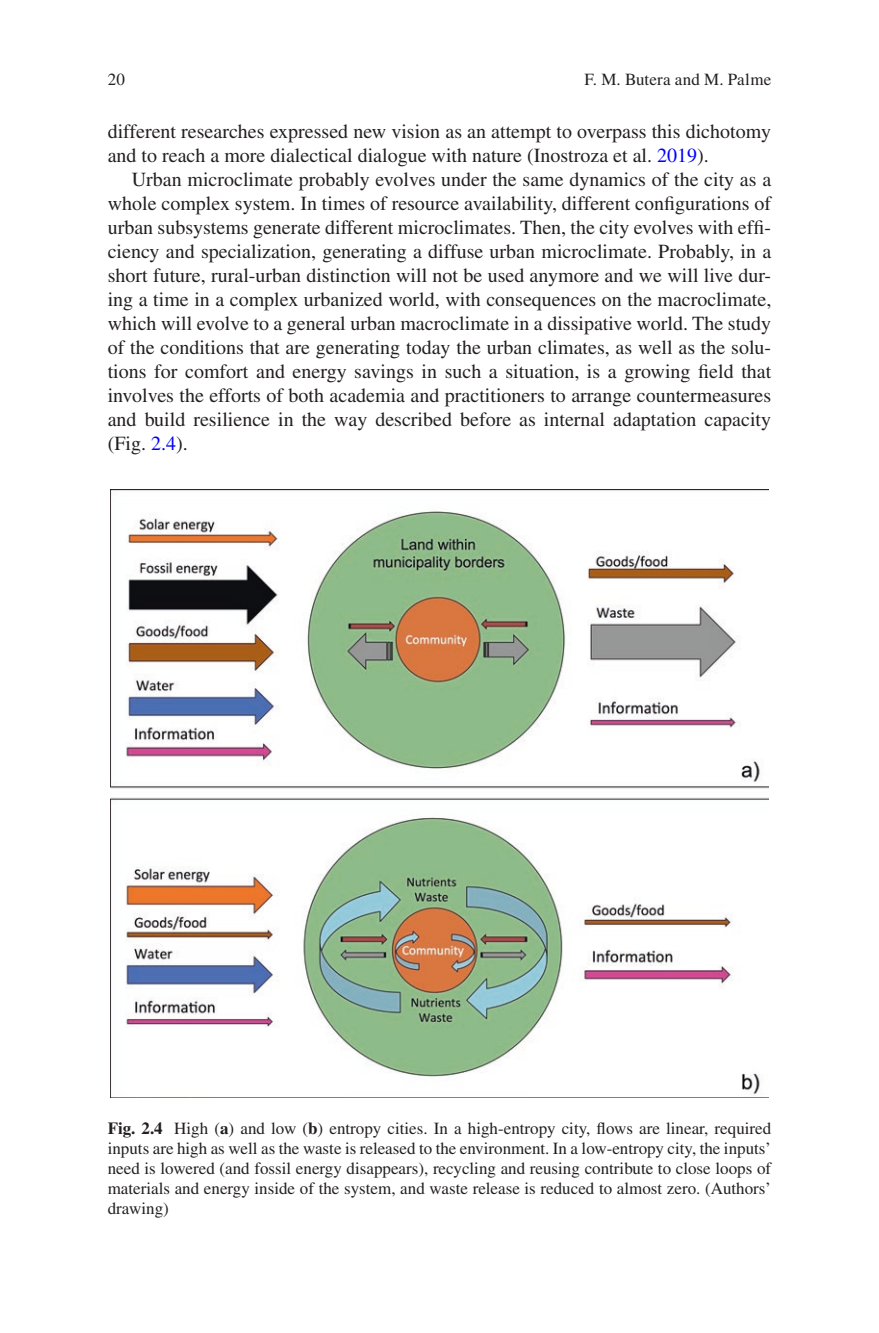
<style>
.page{position:relative;width:879px;height:1333px;background:#fff}
.page>*{position:absolute;margin:0;border:0;box-sizing:border-box;transform-origin:0 0}
.t1{font:20px/24px "Times LT Std";color:#231f20}
.t2{font:17px/20px "Times LT Std";color:#231f20;text-align:justify}
.t3{font:17px "Times LT Std Roman 2";letter-spacing:.005em;color:#231f20}
.s1{color:#0000fa}
.s2{font-weight:700}
</style>
<div class="page">
<img style="left:111px;top:490px;width:657px;height:605px">
<p class="t3" style="left:584px;top:70px;width:188px">F. M. Butera and M. Palme</p>
<p class="t2" style="left:108px;top:69px;width:19px">20</p>
<p class="t1" style="left:108px;top:119px;width:665px">different researches expressed new vision as an attempt to overpass this dichotomy and to reach a more dialectical dialogue with nature (Inostroza et al. <span class="s1">2019</span>).</p>
<p class="t1" style="left:108px;top:167px;width:665px;text-align:justify;text-indent:24px">Urban microclimate probably evolves under the same dynamics of the city as a whole complex system. In times of resource availability, different configurations of urban subsystems generate different microclimates. Then, the city evolves with effi&shy;ciency and specialization, generating a diffuse urban microclimate. Probably, in a short future, rural-urban distinction will not be used anymore and we will live dur&shy;ing a time in a complex urbanized world, with consequences on the macroclimate, which will evolve to a general urban macroclimate in a dissipative world. The study of the conditions that are generating today the urban climates, as well as the solu&shy;tions for comfort and energy savings in such a situation, is a growing field that involves the efforts of both academia and practitioners to arrange countermeasures and build resilience in the way described before as internal adaptation capacity (Fig. <span class="s1">2.4</span>).</p>
<p class="t2" style="left:108px;top:1117px;width:665px"><span class="s2">Fig. 2.4</span> High (<span class="s2">a</span>) and low (<span class="s2">b</span>) entropy cities. In a high-entropy city, flows are linear, required inputs are high as well as the waste is released to the environment. In a low-entropy city, the inputs’ need is lowered (and fossil energy disappears), recycling and reusing contribute to close loops of materials and energy inside of the system, and waste release is reduced to almost zero. (Authors’ drawing)</p>
</div>
